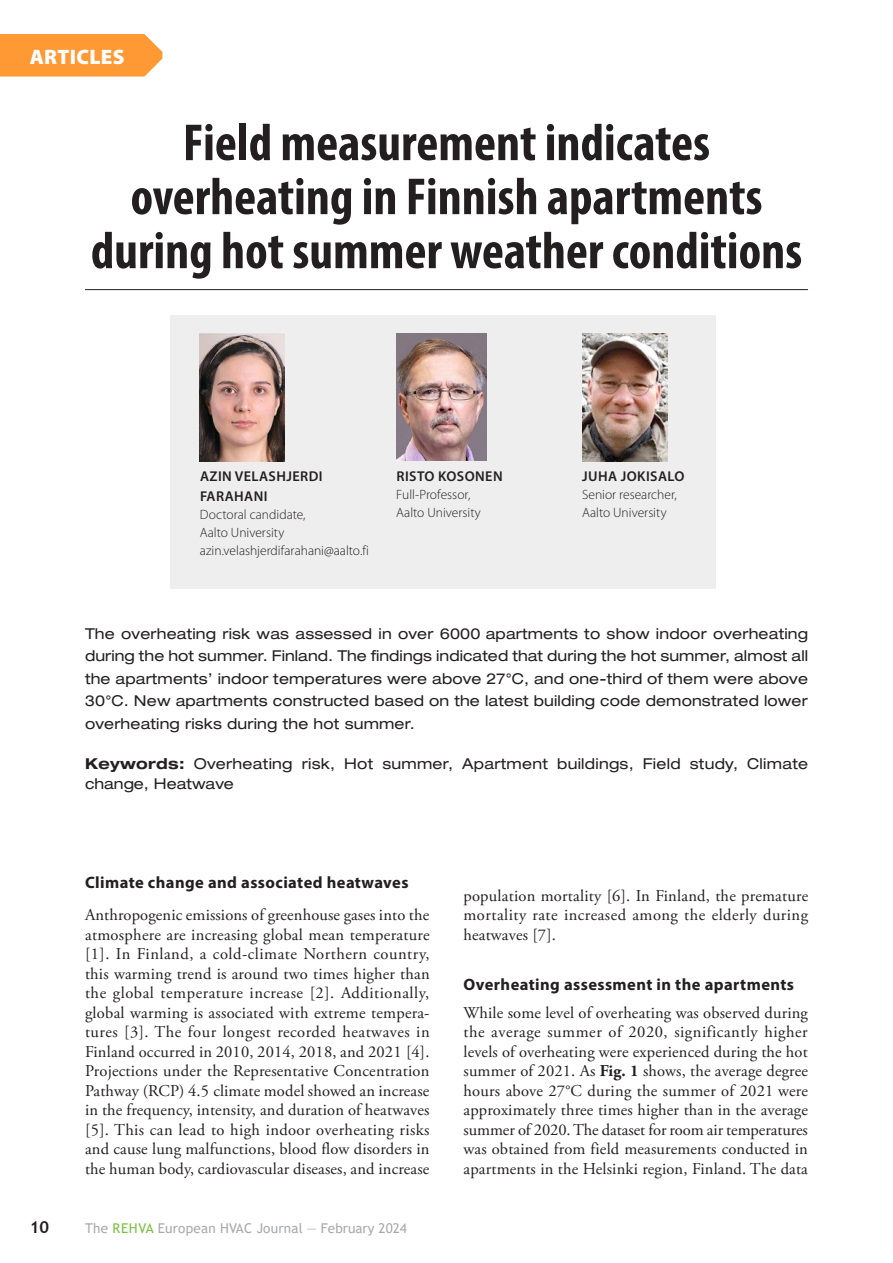
<style>
.page{position:relative;width:893px;height:1263px;background:#fff}
.page>*{position:absolute;margin:0;border:0;box-sizing:border-box;transform-origin:0 0}
.Heading_1{font:700 condensed 52.5px/54px "Myriad Pro";color:#231f20;text-align:center}
.t1{font:900 21px "Myriad Pro";letter-spacing:.02em;color:#fff}
.t2{font:16.5px/19.5px "Adobe Garamond Pro";letter-spacing:.01em;color:#231f20;text-align:justify}
.Heading_2{font:700 16.5px "Myriad Pro";letter-spacing:.025em;color:#231f20}
.zPage_Number{font:700 16.5px "Trebuchet MS";color:#231f20}
.Heading_4{font:expanded 15px/22.5px "Helvetica Neue LT Std";letter-spacing:.01em;color:#231f20;text-align:justify}
.Heading_4_keywords{font:expanded 15px/19.5px "Helvetica Neue LT Std";letter-spacing:.02em;color:#231f20}
.Heading_6{font:600 14.25px/19.5px "Myriad Pro";letter-spacing:.03em;color:#231f20}
.Heading_5{font:300 13.5px "Myriad Pro";color:#231f20}
.t3{font:13.5px "Trebuchet MS";letter-spacing:.015em;color:#a8a9ad}
.s1{font-weight:700}
.s2{color:#79c142}
</style>
<div class="page">
<hr style="left:85px;top:289px;width:723px;height:1px;background:#231f20">
<div style="left:170px;top:316px;width:546px;height:273px;background:#eeeeef"></div>
<img style="left:396px;top:334px;width:90px;height:126px">
<img style="left:200px;top:334px;width:85px;height:127px">
<img style="left:582px;top:334px;width:85px;height:127px">
<div style="left:0;top:34px;width:162px;height:43px;background:#f93"></div>
<p class="t1" style="left:30px;top:43px;width:96px">ARTICLES</p>
<p class="Heading_1" style="left:91px;top:115px;width:713px">Field measurement indicates overheating in Finnish apartments during hot summer weather conditions</p>
<p class="Heading_6" style="left:200px;top:466px;width:124px">AZIN VELASHJERDI<br>FARAHANI</p>
<p class="Heading_5" style="left:200px;top:506px;width:107px">Doctoral candidate,</p>
<p class="Heading_5" style="left:200px;top:524px;width:86px">Aalto University</p>
<p class="Heading_5" style="left:200px;top:542px;width:171px">azin.velashjerdifarahani@aalto.fi</p>
<p class="Heading_6" style="left:396px;top:466px;width:108px">RISTO KOSONEN</p>
<p class="Heading_5" style="left:396px;top:486px;width:76px">Full-Professor,</p>
<p class="Heading_5" style="left:396px;top:504px;width:86px">Aalto University</p>
<p class="Heading_6" style="left:582px;top:466px;width:104px">JUHA JOKISALO</p>
<p class="Heading_5" style="left:582px;top:486px;width:96px">Senior researcher,</p>
<p class="Heading_5" style="left:582px;top:504px;width:86px">Aalto University</p>
<p class="Heading_4" style="left:85px;top:622px;width:725px">The overheating risk was assessed in over 6000 apartments to show indoor overheating during the hot summer. Finland. The findings indicated that during the hot summer, almost all the apartments’ indoor temperatures were above 27°C, and one-third of them were above 30°C. New apartments constructed based on the latest building code demonstrated lower overheating risks during the hot summer.</p>
<p class="Heading_4_keywords" style="left:85px;top:754px;width:725px"><span class="s1">Keywords:</span> Overheating risk, Hot summer, Apartment buildings, Field study, Climate change, Heatwave</p>
<p class="Heading_2" style="left:85px;top:871px;width:325px">Climate change and associated heatwaves</p>
<p class="t2" style="left:85px;top:906px;width:346px">Anthropogenic emissions of greenhouse gases into the atmosphere are increasing global mean temperature [1]. In Finland, a cold-climate Northern country, this warming trend is around two times higher than the global temperature increase [2]. Additionally, global warming is associated with extreme tempera&shy;tures [3]. The four longest recorded heatwaves in Finland occurred in 2010, 2014, 2018, and 2021 [4].<br>Projections under the Representative Concentration Pathway (RCP) 4.5 climate model showed an increase in the frequency, intensity, and duration of heatwaves [5]. This can lead to high indoor overheating risks and cause lung malfunctions, blood flow disorders in the human body, cardiovascular diseases, and increase</p>
<p class="zPage_Number" style="left:30px;top:1217px;width:21px">10</p>
<p class="t3" style="left:85px;top:1220px;width:323px">The <span class="s2">REHVA</span> European HVAC Journal — February 2024</p>
<p class="t2" style="left:463px;top:886px;width:346px">population mortality [6]. In Finland, the premature mortality rate increased among the elderly during heatwaves [7].</p>
<p class="Heading_2" style="left:463px;top:973px;width:332px">Overheating assessment in the apartments</p>
<p class="t2" style="left:463px;top:1003px;width:346px">While some level of overheating was observed during the average summer of 2020, significantly higher levels of overheating were experienced during the hot summer of 2021. As <span class="s1">Fig. 1</span> shows, the average degree hours above 27°C during the summer of 2021 were approximately three times higher than in the average summer of 2020. The dataset for room air temperatures was obtained from field measurements conducted in apartments in the Helsinki region, Finland. The data</p>
</div>
